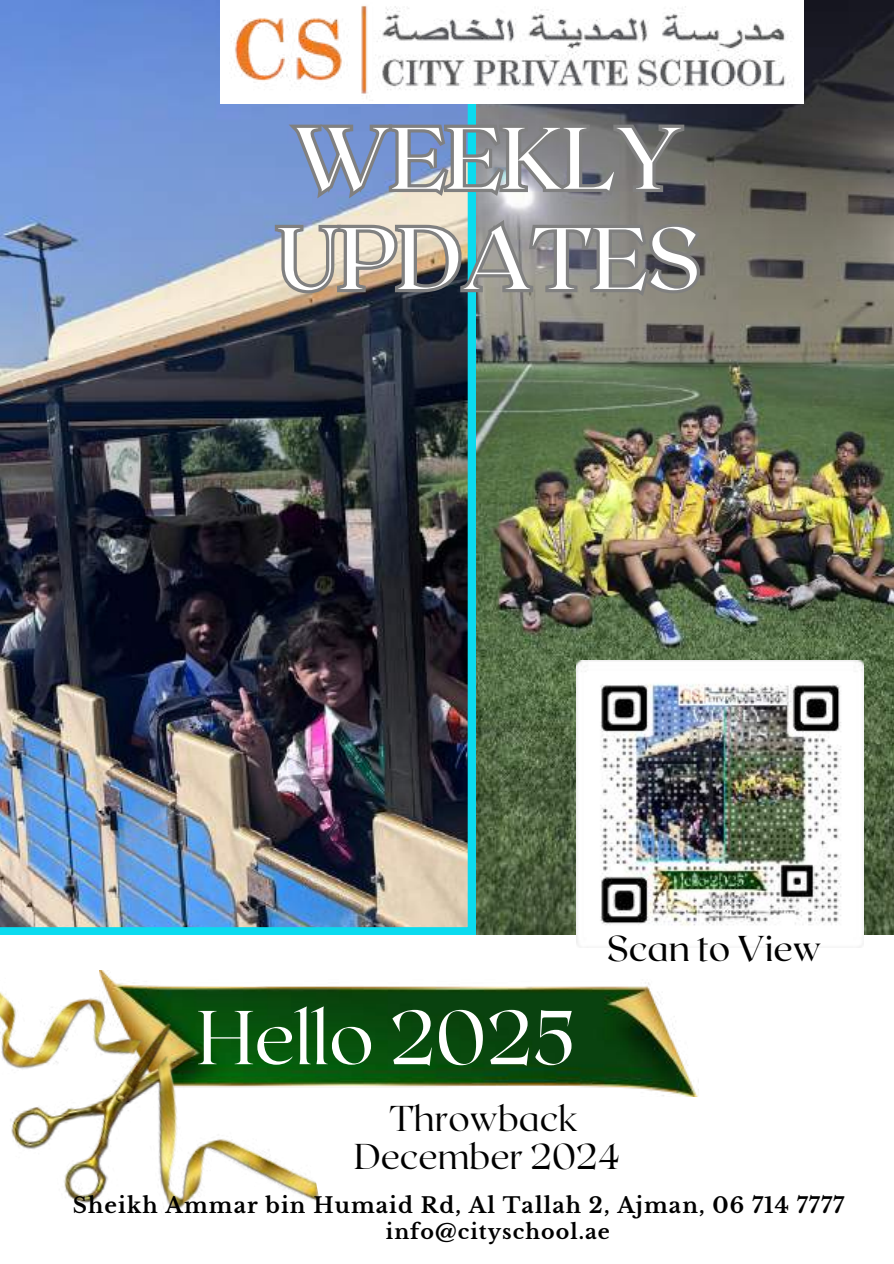
<style>
.page{position:relative;width:894px;height:1264px;background:#fff}
.page>*{position:absolute;margin:0;border:0;box-sizing:border-box;transform-origin:0 0}
.t1{font:87px/100.2px "Roxborough CF";color:#fff}
.t2{font:300 76.05px "Roxborough CF";color:#fff}
.t3{font:300 35.85px/37.8px "Roxborough CF";color:#000;text-align:center}
.t4{font:35.85px "Roxborough CF";color:#000}
.t5{font:700 21.45px "Libre Baskerville";letter-spacing:.05em;color:#000}
.t6{font:700 20.55px "Libre Baskerville";letter-spacing:.05em;color:#000}
</style>
<div class="page">
<img style="left:475px;top:0;width:418px;height:934px">
<img style="left:0;top:0;width:475px;height:934px">
<div style="left:221px;top:0;width:582px;height:104px;background:#fff"></div>
<img style="left:205px;top:2px;width:599px;height:117px;border-radius:19px">
<img style="left:319px;top:982px;width:379px;height:114px">
<img style="left:0;top:927px;width:319px;height:283px">
<img style="left:576px;top:660px;width:287px;height:287px">
<svg style="left:271px;top:108px;width:433px;height:201px"></svg>
<h1 class="t1" style="left:277px;top:104px;width:425px">WEEKLY<br>UPDATES</h1>
<h3 class="t4" style="left:606px;top:925px;width:216px">Scan to View</h3>
<h2 class="t2" style="left:197px;top:988px;width:379px">Hello 2025</h2>
<h3 class="t3" style="left:354px;top:1098px;width:267px">Throwback<br>December 2024</h3>
<p class="t5" style="left:73px;top:1192px;width:772px">Sheikh Ammar bin Humaid Rd, Al Tallah 2, Ajman, 06 714 7777</p>
<p class="t6" style="left:386px;top:1219px;width:225px">info@cityschool.ae</p>
</div>
